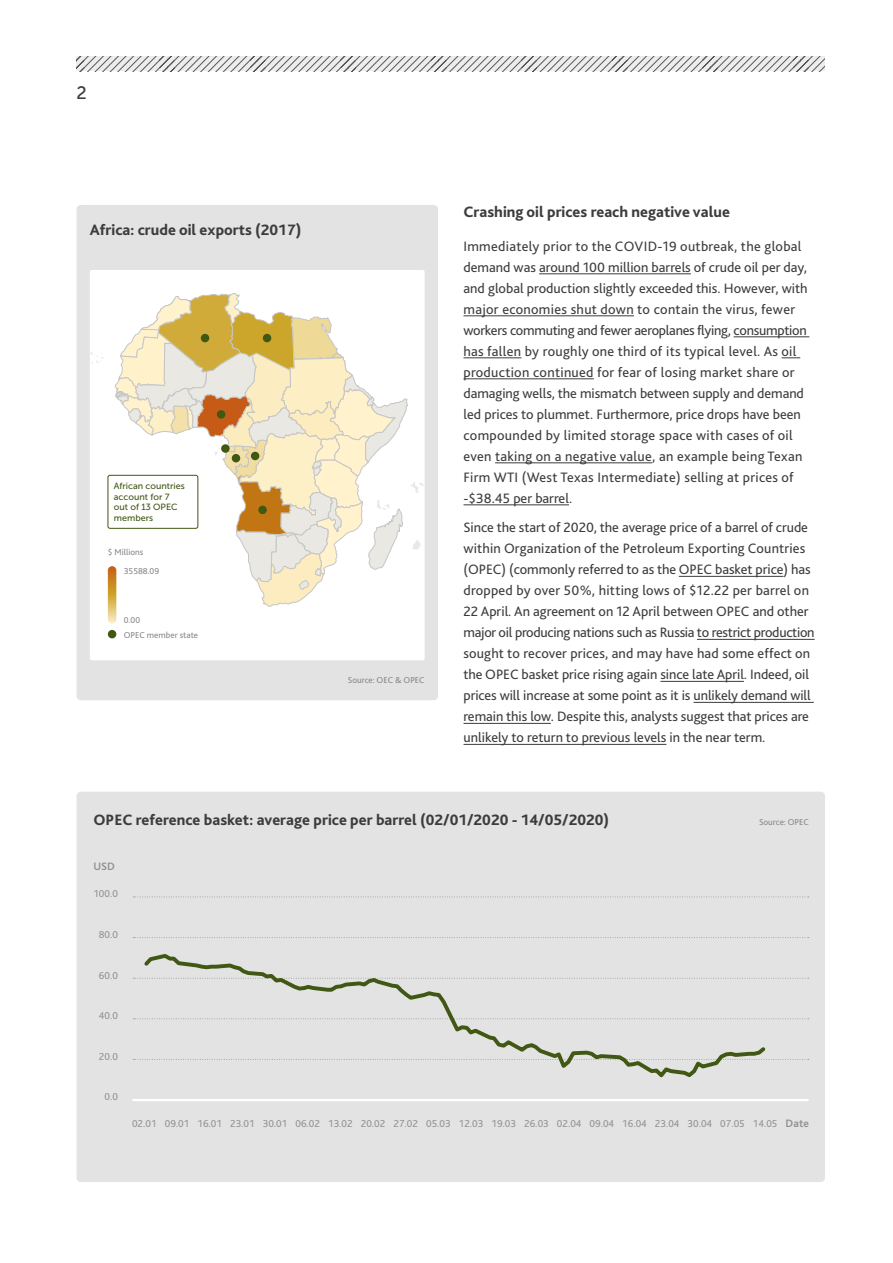
<style>
.page{position:relative;width:893px;height:1263px;background:#fff}
.page>*{position:absolute;margin:0;border:0;box-sizing:border-box;transform-origin:0 0}
.t1{font:18px "Museo Sans 500";color:#3c3c3b}
.t2{font:800 15.75px "Bliss 2";color:#3c3c3b}
.t3{font:14.25px/21px "Bliss 2";letter-spacing:.02em;color:#3c3c3b}
.t4{font:14.25px/21px "Bliss 2";color:#3c3c3b}
.t5{font:700 11.25px "Bliss 2";color:#929292}
.t6{font:10.5px "Bliss 2";color:#929292}
.t7{font:9px "Bliss 2";color:#878787}
.t8{font:9px/10.5px "Museo Sans 500";color:#405813}
.s1{font-weight:700;font-size:11.25px}
</style>
<div class="page">
<svg style="left:77px;top:56px;width:748px;height:15px;background:#cecece"></svg>
<hr style="left:539px;top:273px;width:152px;height:1px;background:#3c3c3b">
<hr style="left:463px;top:315px;width:171px;height:1px;background:#3c3c3b">
<hr style="left:734px;top:336px;width:75px;height:1px;background:#3c3c3b">
<hr style="left:463px;top:357px;width:58px;height:1px;background:#3c3c3b">
<svg style="left:781px;top:357px;width:19px;height:1px"></svg>
<hr style="left:463px;top:378px;width:131px;height:1px;background:#3c3c3b">
<hr style="left:495px;top:462px;width:157px;height:1px;background:#3c3c3b">
<hr style="left:463px;top:504px;width:106px;height:1px;background:#3c3c3b">
<hr style="left:679px;top:576px;width:104px;height:1px;background:#3c3c3b">
<hr style="left:697px;top:639px;width:118px;height:1px;background:#3c3c3b">
<hr style="left:660px;top:681px;width:84px;height:1px;background:#3c3c3b">
<hr style="left:693px;top:702px;width:121px;height:1px;background:#3c3c3b">
<hr style="left:463px;top:723px;width:88px;height:1px;background:#3c3c3b">
<hr style="left:463px;top:744px;width:203px;height:1px;background:#3c3c3b">
<div style="left:77px;top:205px;width:361px;height:495px;background:#e3e3e3;border-radius:4px"></div>
<div style="left:90px;top:270px;width:335px;height:390px;background:#fff;border-radius:2px"></div>
<svg style="left:90px;top:352px;width:13px;height:12px"></svg>
<svg style="left:114px;top:293px;width:311px;height:313px"></svg>
<div style="left:263px;top:334px;width:8px;height:8px;background:#405813;border-radius:50%"></div>
<div style="left:201px;top:334px;width:8px;height:8px;background:#405813;border-radius:50%"></div>
<div style="left:217px;top:410px;width:8px;height:9px;background:#405813;border-radius:50%"></div>
<div style="left:251px;top:452px;width:8px;height:8px;background:#405813;border-radius:50%"></div>
<div style="left:232px;top:454px;width:8px;height:8px;background:#405813;border-radius:50%"></div>
<div style="left:221px;top:444px;width:9px;height:9px;background:#405813;border-radius:50%"></div>
<div style="left:258px;top:506px;width:9px;height:8px;background:#405813;border-radius:50%"></div>
<div style="left:108px;top:475px;width:90px;height:53px;border:1px solid #405813;border-radius:2px"></div>
<div style="left:108px;top:630px;width:8px;height:8px;background:#405813;border-radius:50%"></div>
<svg style="left:108px;top:566px;width:8px;height:57px"></svg>
<div style="left:77px;top:792px;width:748px;height:390px;background:#e3e3e3;border-radius:4px"></div>
<svg style="left:133px;top:896px;width:676px;height:1px"></svg>
<svg style="left:133px;top:978px;width:676px;height:1px"></svg>
<svg style="left:133px;top:1059px;width:676px;height:1px"></svg>
<svg style="left:133px;top:937px;width:676px;height:1px"></svg>
<svg style="left:133px;top:1018px;width:676px;height:1px"></svg>
<hr style="left:133px;top:1099px;width:675px;height:2px;background:#fff">
<svg style="left:141px;top:954px;width:628px;height:124px"></svg>
<p class="t1" style="left:77px;top:83px;width:12px">2</p>
<p class="t2" style="left:90px;top:220px;width:213px">Africa: crude oil exports (2017)</p>
<p class="t8" style="left:114px;top:481px;width:72px">African countries account for 7 out of 13 OPEC members</p>
<p class="t7" style="left:108px;top:546px;width:37px">$ Millions</p>
<p class="t7" style="left:124px;top:565px;width:37px">35588.09</p>
<p class="t7" style="left:124px;top:614px;width:18px">0.00</p>
<p class="t7" style="left:124px;top:629px;width:76px">OPEC member state</p>
<p class="t7" style="left:348px;top:675px;width:78px">Source: OEC &amp; OPEC</p>
<p class="t2" style="left:463px;top:202px;width:268px">Crashing oil prices reach negative value</p>
<p class="t3" style="left:463px;top:235px;width:346px">Immediately prior to the COVID-19 outbreak, the global demand was around 100 million barrels of crude oil per day, and global production slightly exceeded this. However, with major economies shut down to contain the virus, fewer workers commuting and fewer aeroplanes flying, consumption has fallen by roughly one third of its typical level. As oil production continued for fear of losing market share or damaging wells, the mismatch between supply and demand led prices to plummet. Furthermore, price drops have been compounded by limited storage space with cases of oil even taking on a negative value, an example being Texan Firm WTI (West Texas Intermediate) selling at prices of -$38.45 per barrel.</p>
<p class="t4" style="left:463px;top:517px;width:353px">Since the start of 2020, the average price of a barrel of crude within Organization of the Petroleum Exporting Countries (OPEC) (commonly referred to as the OPEC basket price) has dropped by over 50%, hitting lows of $12.22 per barrel on 22 April. An agreement on 12 April between OPEC and other major oil producing nations such as Russia to restrict production sought to recover prices, and may have had some effect on the OPEC basket price rising again since late April. Indeed, oil prices will increase at some point as it is unlikely demand will remain this low. Despite this, analysts suggest that prices are unlikely to return to previous levels in the near term.</p>
<p class="t2" style="left:93px;top:810px;width:517px">OPEC reference basket: average price per barrel (02/01/2020 - 14/05/2020)</p>
<p class="t5" style="left:93px;top:859px;width:23px">USD</p>
<p class="t6" style="left:93px;top:887px;width:26px">100.0</p>
<p class="t6" style="left:99px;top:928px;width:21px">80.0</p>
<p class="t6" style="left:99px;top:968px;width:21px">60.0</p>
<p class="t6" style="left:99px;top:1009px;width:21px">40.0</p>
<p class="t6" style="left:99px;top:1050px;width:21px">20.0</p>
<p class="t6" style="left:104px;top:1090px;width:15px">0.0</p>
<p class="t7" style="left:759px;top:816px;width:51px">Source: OPEC</p>
<p class="t6" style="left:132px;top:1117px;width:678px">02.01 09.01 16.01 23.01 30.01 06.02 13.02 20.02 27.02 05.03 12.03 19.03 26.03 02.04 09.04 16.04 23.04 30.04 07.05 14.05 <span class="s1">Date</span></p>
</div>
